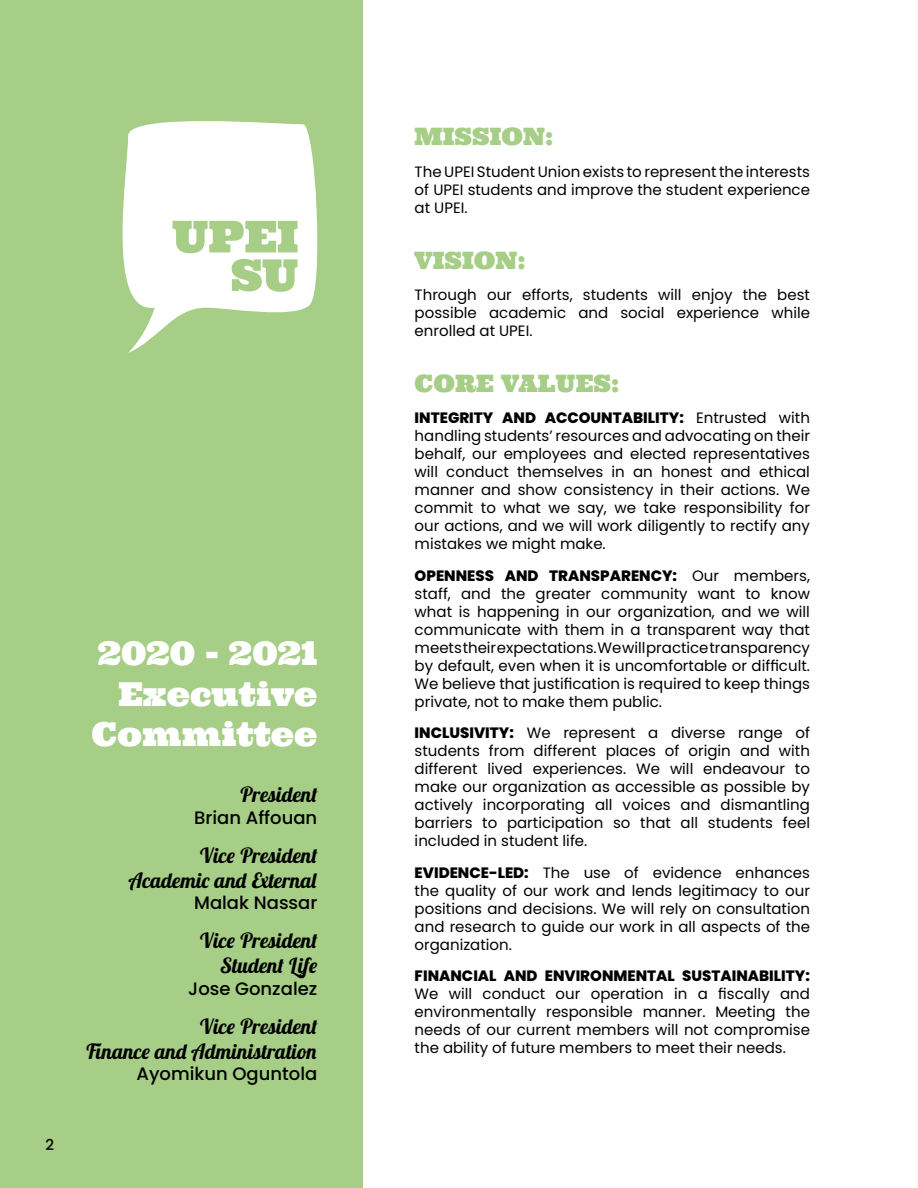
<style>
.page{position:relative;width:918px;height:1188px;background:#fff}
.page>*{position:absolute;margin:0;border:0;box-sizing:border-box;transform-origin:0 0}
.t1{font:33px/40.5px "Ultra";color:#fff;text-align:right}
.t2{font:24px "Ultra";color:#a6ce86}
.t3{font:italic 700 21px/25.2px "Lobster Two";color:#000;text-align:right}
.t4{font:500 18px "Poppins";color:#000}
.t5{font:15px/18px "Poppins";color:#000;text-align:justify}
.t6{font:800 15px "Poppins";color:#000}
.t7{font:500 15px "Poppins";color:#000}
.s1{font-weight:800}
</style>
<div class="page">
<div style="left:0;top:0;width:362px;height:1188px;background:#a6ce86"></div>
<svg style="left:122px;top:121px;width:196px;height:232px;fill:#fff"></svg>
<p class="t7" style="left:45px;top:1136px;width:10px">2</p>
<h1 class="t1" style="left:91px;top:633px;width:228px">2020 - 2021<br>Executive<br>Committee</h1>
<h3 class="t3" style="left:240px;top:782px;width:79px">President</h3>
<p class="t4" style="left:194px;top:807px;width:125px">Brian Affouan</p>
<h3 class="t3" style="left:129px;top:842px;width:189px">Vice President<br>Academic and External</h3>
<p class="t4" style="left:194px;top:893px;width:125px">Malak Nassar</p>
<h3 class="t3" style="left:199px;top:928px;width:120px">Vice President<br>Student Life</h3>
<p class="t4" style="left:188px;top:978px;width:131px">Jose Gonzalez</p>
<h3 class="t3" style="left:84px;top:1013px;width:235px">Vice President<br>Finance and Administration</h3>
<p class="t4" style="left:137px;top:1064px;width:182px">Ayomikun Oguntola</p>
<h2 class="t2" style="left:415px;top:121px;width:140px">MISSION:</h2>
<p class="t5" style="left:415px;top:163px;width:397px">The UPEI Student Union exists to represent the interests of UPEI students and improve the student experience at UPEI.</p>
<h2 class="t2" style="left:415px;top:244px;width:113px">VISION:</h2>
<p class="t5" style="left:415px;top:286px;width:397px">Through our efforts, students will enjoy the best possible academic and social experience while enrolled at UPEI.</p>
<h2 class="t2" style="left:415px;top:368px;width:207px">CORE VALUES:</h2>
<p class="t5" style="left:415px;top:409px;width:397px"><span class="s1">INTEGRITY AND ACCOUNTABILITY:</span> Entrusted with handling students’ resources and advocating on their behalf, our employees and elected representatives will conduct themselves in an honest and ethical manner and show consistency in their actions. We commit to what we say, we take responsibility for our actions, and we will work diligently to rectify any mistakes we might make.</p>
<p class="t5" style="left:415px;top:567px;width:397px"><span class="s1">OPENNESS AND TRANSPARENCY:</span> Our members, staff, and the greater community want to know what is happening in our organization, and we will communicate with them in a transparent way that meets their expectations. We will practice transparency by default, even when it is uncomfortable or difficult.<br>We believe that justification is required to keep things private, not to make them public.</p>
<p class="t5" style="left:415px;top:724px;width:397px"><span class="s1">INCLUSIVITY:</span> We represent a diverse range of students from different places of origin and with different lived experiences. We will endeavour to make our organization as accessible as possible by actively incorporating all voices and dismantling barriers to participation so that all students feel included in student life.</p>
<p class="t5" style="left:415px;top:864px;width:397px"><span class="s1">EVIDENCE-LED:</span> The use of evidence enhances the quality of our work and lends legitimacy to our positions and decisions. We will rely on consultation and research to guide our work in all aspects of the organization.</p>
<p class="t6" style="left:415px;top:967px;width:397px">FINANCIAL AND ENVIRONMENTAL SUSTAINABILITY:</p>
<p class="t5" style="left:415px;top:985px;width:397px">We will conduct our operation in a fiscally and environmentally responsible manner. Meeting the needs of our current members will not compromise the ability of future members to meet their needs.</p>
</div>
